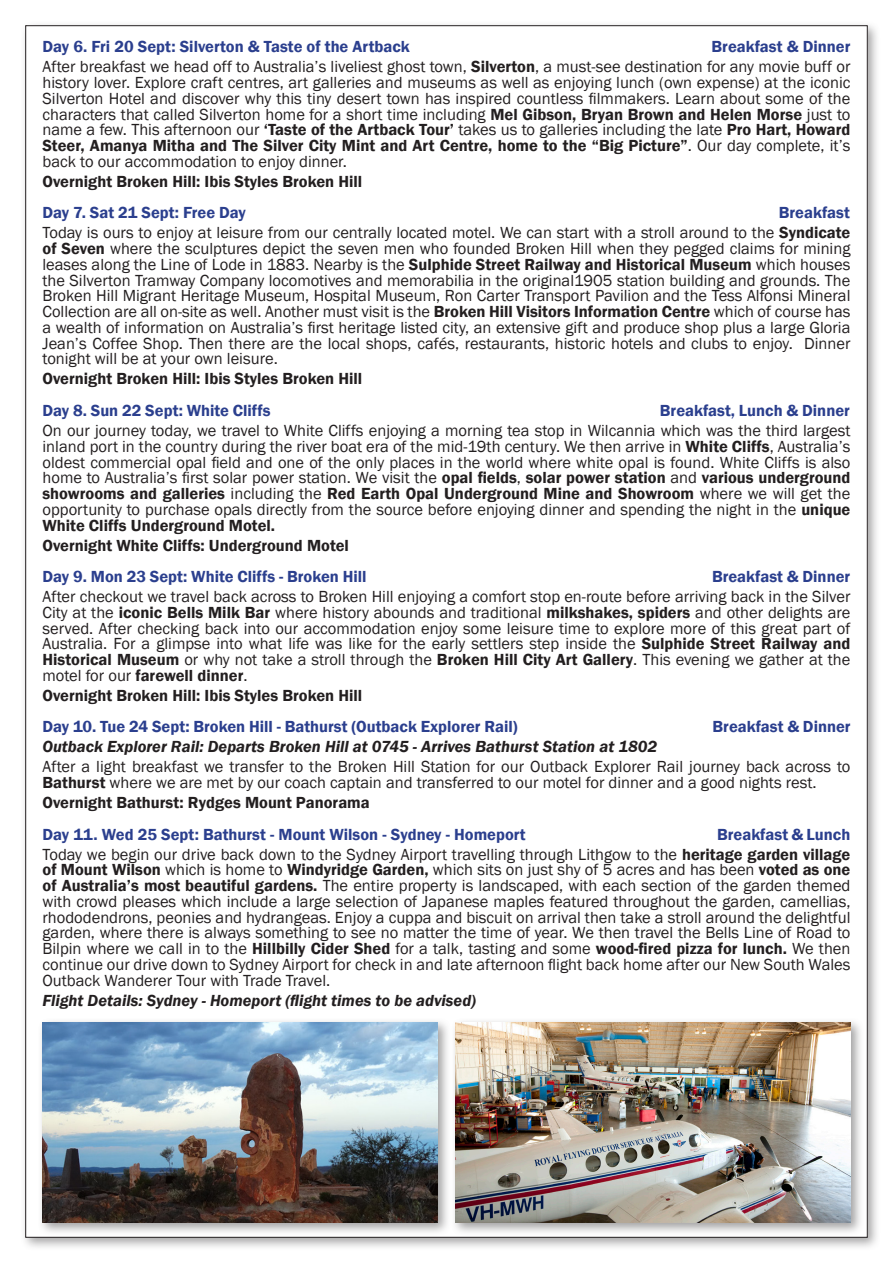
<style>
.page{position:relative;width:893px;height:1263px;background:#fff}
.page>*{position:absolute;margin:0;border:0;box-sizing:border-box;transform-origin:0 0}
.t1{font:16.5px/15.8px "Franklin Gothic";color:#231f20;text-align:justify}
.t2{font:600 16.5px "Franklin Gothic";color:#2b3f8e}
.t3{font:600 16.5px "Franklin Gothic";color:#231f20}
.t4{font:italic 600 16.5px "Franklin Gothic";color:#231f20}
.s1{font-weight:600}
</style>
<div class="page">
<div style="left:21px;top:20px;width:860px;height:1231px;background:#787778;opacity:.66"></div>
<div style="left:26px;top:26px;width:841px;height:1211px;background:#fff"></div>
<div style="left:38px;top:1018px;width:413px;height:218px;background:#787778;opacity:.7"></div>
<img style="left:43px;top:1022px;width:395px;height:200px">
<div style="left:450px;top:1018px;width:414px;height:218px;background:#787778;opacity:.7"></div>
<img style="left:455px;top:1022px;width:395px;height:200px">
<p class="t2" style="left:43px;top:37px;width:369px">Day 6. Fri 20 Sept: Silverton &amp; Taste of the Artback</p>
<p class="t2" style="left:711px;top:37px;width:140px">Breakfast &amp; Dinner</p>
<p class="t1" style="left:43px;top:59px;width:809px">After breakfast we head off to Australia’s liveliest ghost town, <span class="s1">Silverton</span>, a must-see destination for any movie buff or history lover. Explore craft centres, art galleries and museums as well as enjoying lunch (own expense) at the iconic Silverton Hotel and discover why this tiny desert town has inspired countless filmmakers. Learn about some of the characters that called Silverton home for a short time including <span class="s1">Mel Gibson, Bryan Brown and Helen Morse</span> just to name a few. This afternoon our <span class="s1">‘Taste of the Artback Tour’</span> takes us to galleries including the late <span class="s1">Pro Hart, Howard Steer, Amanya Mitha and The Silver City Mint and Art Centre, home to the “Big Picture”</span>. Our day complete, it’s back to our accommodation to enjoy dinner.</p>
<p class="t3" style="left:43px;top:171px;width:321px">Overnight Broken Hill: Ibis Styles Broken Hill</p>
<p class="t2" style="left:43px;top:203px;width:205px">Day 7. Sat 21 Sept: Free Day</p>
<p class="t2" style="left:779px;top:203px;width:73px">Breakfast</p>
<p class="t1" style="left:43px;top:225px;width:809px">Today is ours to enjoy at leisure from our centrally located motel. We can start with a stroll around to the <span class="s1">Syndicate of Seven</span> where the sculptures depict the seven men who founded Broken Hill when they pegged claims for mining leases along the Line of Lode in 1883. Nearby is the <span class="s1">Sulphide Street Railway and Historical Museum</span> which houses the Silverton Tramway Company locomotives and memorabilia in the original1905 station building and grounds. The Broken Hill Migrant Heritage Museum, Hospital Museum, Ron Carter Transport Pavilion and the Tess Alfonsi Mineral Collection are all on-site as well. Another must visit is the <span class="s1">Broken Hill Visitors Information Centre</span> which of course has a wealth of information on Australia’s first heritage listed city, an extensive gift and produce shop plus a large Gloria Jean’s Coffee Shop. Then there are the local shops, cafés, restaurants, historic hotels and clubs to enjoy. Dinner tonight will be at your own leisure.</p>
<p class="t3" style="left:43px;top:369px;width:321px">Overnight Broken Hill: Ibis Styles Broken Hill</p>
<p class="t2" style="left:43px;top:400px;width:230px">Day 8. Sun 22 Sept: White Cliffs</p>
<p class="t2" style="left:660px;top:400px;width:192px">Breakfast, Lunch &amp; Dinner</p>
<p class="t1" style="left:43px;top:423px;width:809px">On our journey today, we travel to White Cliffs enjoying a morning tea stop in Wilcannia which was the third largest inland port in the country during the river boat era of the mid-19th century. We then arrive in <span class="s1">White Cliffs</span>, Australia’s oldest commercial opal field and one of the only places in the world where white opal is found. White Cliffs is also home to Australia’s first solar power station. We visit the <span class="s1">opal fields</span>, <span class="s1">solar power station</span> and <span class="s1">various underground showrooms and galleries</span> including the <span class="s1">Red Earth Opal Underground Mine and Showroom</span> where we will get the opportunity to purchase opals directly from the source before enjoying dinner and spending the night in the <span class="s1">unique White Cliffs Underground Motel.</span></p>
<p class="t3" style="left:43px;top:535px;width:308px">Overnight White Cliffs: Underground Motel</p>
<p class="t2" style="left:43px;top:566px;width:326px">Day 9. Mon 23 Sept: White Cliffs - Broken Hill</p>
<p class="t2" style="left:712px;top:566px;width:140px">Breakfast &amp; Dinner</p>
<p class="t1" style="left:43px;top:589px;width:809px">After checkout we travel back across to Broken Hill enjoying a comfort stop en-route before arriving back in the Silver City at the <span class="s1">iconic Bells Milk Bar</span> where history abounds and traditional <span class="s1">milkshakes, spiders</span> and other delights are served. After checking back into our accommodation enjoy some leisure time to explore more of this great part of Australia. For a glimpse into what life was like for the early settlers step inside the <span class="s1">Sulphide Street Railway and Historical Museum</span> or why not take a stroll through the <span class="s1">Broken Hill City Art Gallery</span>. This evening we gather at the motel for our <span class="s1">farewell dinner</span>.</p>
<p class="t3" style="left:43px;top:685px;width:321px">Overnight Broken Hill: Ibis Styles Broken Hill</p>
<p class="t2" style="left:43px;top:717px;width:477px">Day 10. Tue 24 Sept: Broken Hill - Bathurst (Outback Explorer Rail)</p>
<p class="t2" style="left:713px;top:717px;width:140px">Breakfast &amp; Dinner</p>
<p class="t4" style="left:43px;top:736px;width:616px">Outback Explorer Rail: Departs Broken Hill at 0745 - Arrives Bathurst Station at 1802</p>
<p class="t1" style="left:43px;top:759px;width:809px">After a light breakfast we transfer to the Broken Hill Station for our Outback Explorer Rail journey back across to<br><span class="s1">Bathurst</span> where we are met by our coach captain and transferred to our motel for dinner and a good nights rest.</p>
<p class="t3" style="left:43px;top:792px;width:329px">Overnight Bathurst: Rydges Mount Panorama</p>
<p class="t2" style="left:43px;top:824px;width:485px">Day 11. Wed 25 Sept: Bathurst - Mount Wilson - Sydney - Homeport</p>
<p class="t2" style="left:717px;top:824px;width:135px">Breakfast &amp; Lunch</p>
<p class="t1" style="left:43px;top:846px;width:809px">Today we begin our drive back down to the Sydney Airport travelling through Lithgow to the <span class="s1">heritage garden village of Mount Wilson</span> which is home to <span class="s1">Windyridge Garden,</span> which sits on just shy of 5 acres and has been <span class="s1">voted as one of Australia’s most beautiful gardens.</span> The entire property is landscaped, with each section of the garden themed with crowd pleases which include a large selection of Japanese maples featured throughout the garden, camellias, rhododendrons, peonies and hydrangeas. Enjoy a cuppa and biscuit on arrival then take a stroll around the delightful garden, where there is always something to see no matter the time of year. We then travel the Bells Line of Road to Bilpin where we call in to the <span class="s1">Hillbilly Cider Shed</span> for a talk, tasting and some <span class="s1">wood-fired pizza for lunch.</span> We then continue our drive down to Sydney Airport for check in and late afternoon flight back home after our New South Wales Outback Wanderer Tour with Trade Travel.</p>
<p class="t4" style="left:43px;top:989px;width:435px">Flight Details: Sydney - Homeport (flight times to be advised)</p>
</div>
